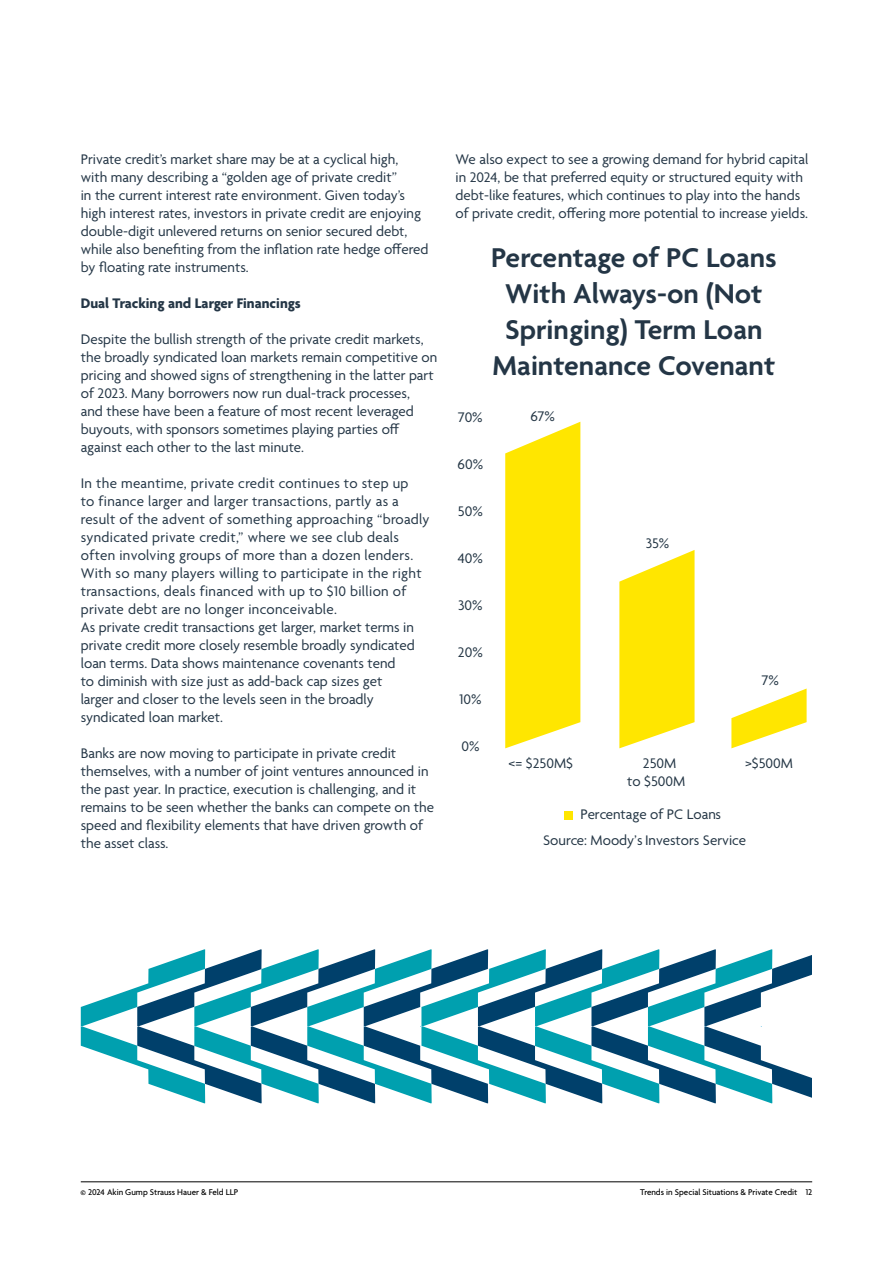
<style>
.page{position:relative;width:893px;height:1263px;background:#fff}
.page>*{position:absolute;margin:0;border:0;box-sizing:border-box;transform-origin:0 0}
.t1{font:600 29.4px/36px "Agenda";color:#243646;text-align:center}
.t2{font:15px/18px "Agenda";color:#243646}
.t3{font:15px/25.2px "Agenda";color:#243645}
.t4{font:700 15px "Agenda";color:#243646}
.t5{font:500 9px "Agenda";color:#000}
</style>
<div class="page">
<hr style="left:81px;top:1181px;width:731px;height:1px;background:#000">
<svg style="left:81px;top:949px;width:731px;height:155px"></svg>
<div style="left:564px;top:810px;width:8px;height:9px;background:#ffe600"></div>
<svg style="left:505px;top:422px;width:75px;height:326px"></svg>
<svg style="left:619px;top:550px;width:75px;height:198px"></svg>
<svg style="left:731px;top:688px;width:76px;height:60px"></svg>
<p class="t2" style="left:81px;top:151px;width:349px">Private credit’s market share may be at a cyclical high, with many describing a “golden age of private credit”<br>in the current interest rate environment. Given today’s high interest rates, investors in private credit are enjoying double-digit unlevered returns on senior secured debt, while also benefiting from the inflation rate hedge offered by floating rate instruments.</p>
<p class="t4" style="left:81px;top:295px;width:221px">Dual Tracking and Larger Financings</p>
<p class="t2" style="left:81px;top:331px;width:358px">Despite the bullish strength of the private credit markets, the broadly syndicated loan markets remain competitive on pricing and showed signs of strengthening in the latter part of 2023. Many borrowers now run dual-track processes,<br>and these have been a feature of most recent leveraged buyouts, with sponsors sometimes playing parties off against each other to the last minute.</p>
<p class="t2" style="left:81px;top:475px;width:350px">In the meantime, private credit continues to step up<br>to finance larger and larger transactions, partly as a result of the advent of something approaching “broadly syndicated private credit,” where we see club deals often involving groups of more than a dozen lenders.<br>With so many players willing to participate in the right transactions, deals financed with up to $10 billion of private debt are no longer inconceivable.<br>As private credit transactions get larger, market terms in private credit more closely resemble broadly syndicated loan terms. Data shows maintenance covenants tend<br>to diminish with size just as add-back cap sizes get<br>larger and closer to the levels seen in the broadly syndicated loan market.</p>
<p class="t2" style="left:81px;top:745px;width:355px">Banks are now moving to participate in private credit themselves, with a number of joint ventures announced in the past year. In practice, execution is challenging, and it remains to be seen whether the banks can compete on the speed and flexibility elements that have driven growth of the asset class.</p>
<p class="t2" style="left:455px;top:151px;width:354px">We also expect to see a growing demand for hybrid capital in 2024, be that preferred equity or structured equity with debt-like features, which continues to play into the hands of private credit, offering more potential to increase yields.</p>
<h1 class="t1" style="left:491px;top:241px;width:287px">Percentage of PC Loans<br>With Always-on (Not<br>Springing) Term Loan<br>Maintenance Covenant</h1>
<p class="t3" style="left:458px;top:405px;width:26px">70%</p>
<p class="t3" style="left:458px;top:452px;width:27px">60%</p>
<p class="t3" style="left:458px;top:500px;width:26px">50%</p>
<p class="t3" style="left:458px;top:547px;width:27px">40%</p>
<p class="t3" style="left:458px;top:594px;width:26px">30%</p>
<p class="t3" style="left:458px;top:641px;width:26px">20%</p>
<p class="t3" style="left:459px;top:688px;width:24px">10%</p>
<p class="t3" style="left:461px;top:735px;width:20px">0%</p>
<p class="t3" style="left:531px;top:404px;width:26px">67%</p>
<p class="t3" style="left:646px;top:532px;width:25px">35%</p>
<p class="t3" style="left:762px;top:668px;width:19px">7%</p>
<p class="t3" style="left:509px;top:752px;width:66px">&lt;= $250M$</p>
<p class="t3" style="left:627px;top:755px;width:60px;line-height:18px;text-align:center">250M<br>to $500M</p>
<p class="t3" style="left:745px;top:752px;width:50px">&gt;$500M</p>
<p class="t3" style="left:543px;top:803px;width:204px;text-indent:37px">Percentage of PC Loans<br>Source: Moody’s Investors Service</p>
<p class="t5" style="left:80px;top:1187px;width:159px">© 2024 Akin Gump Strauss Hauer &amp; Feld LLP</p>
<p class="t5" style="left:640px;top:1187px;width:174px">Trends in Special Situations &amp; Private Credit 12</p>
</div>
